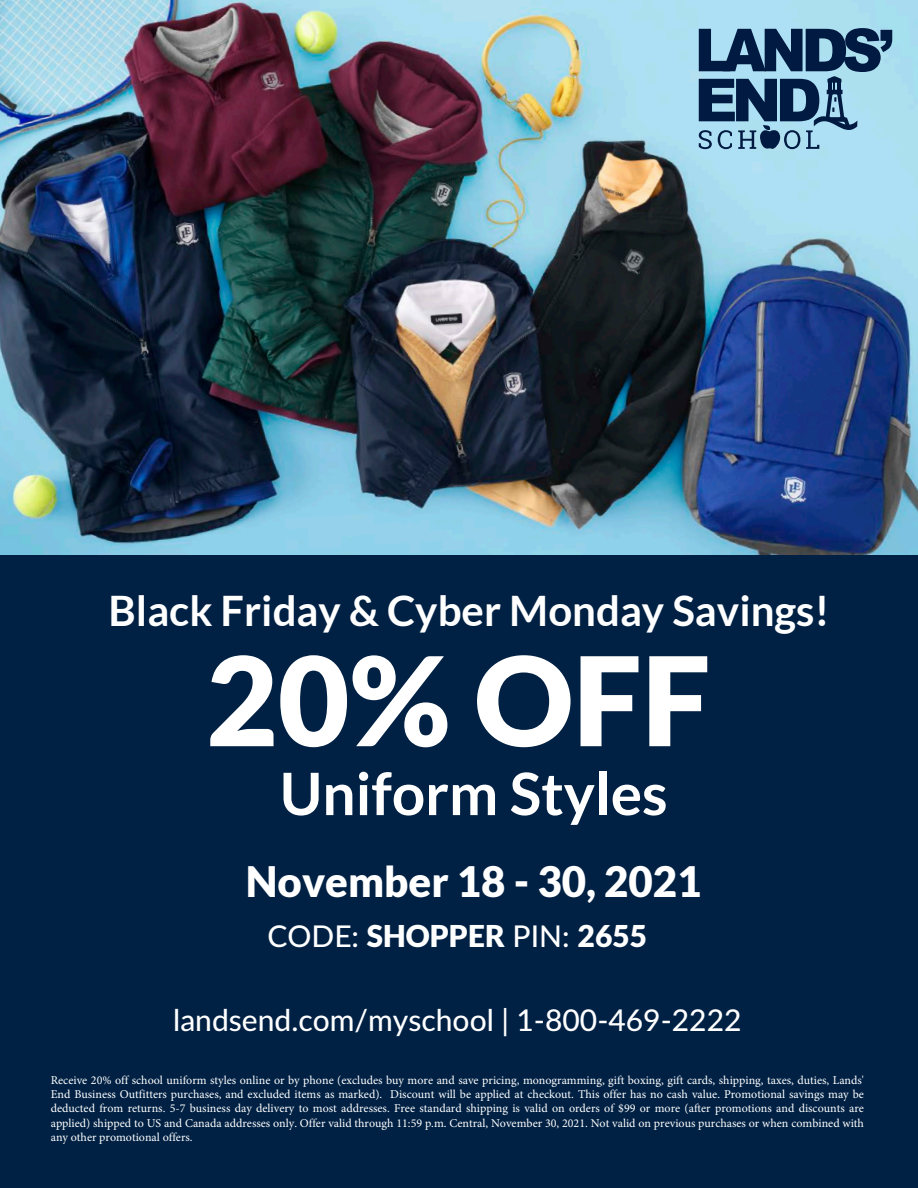
<style>
.page{position:relative;width:918px;height:1188px;background:#fff}
.page>*{position:absolute;margin:0;border:0;box-sizing:border-box;transform-origin:0 0}
.t1{font:900 123.45px "Lato";color:#fff}
.t2{font:700 58.5px "Lato";color:#fff}
.t3{font:700 42px "Lato";color:#fff}
.t4{font:900 42px "Lato";color:#fff}
.t5{font:500 30px "Lato";color:#fff}
.t6{font:900 30px "Lato";color:#fff}
.t7{font:12px/14.4px "Minion Pro";color:#fff;text-align:justify}
.s1{font-weight:500}
</style>
<div class="page">
<img style="left:0;top:0;width:918px;height:555px">
<div style="left:0;top:555px;width:918px;height:633px;background:#002144"></div>
<svg style="left:699px;top:28px;width:193px;height:122px;background:#5d85a1"></svg>
<p class="t3" style="left:109px;top:587px;width:723px">Black Friday &amp; Cyber Monday Savings!</p>
<p class="t1" style="left:206px;top:629px;width:506px">20% OFF</p>
<p class="t2" style="left:280px;top:760px;width:389px">Uniform Styles</p>
<p class="t4" style="left:246px;top:857px;width:457px">November 18 - 30, 2021</p>
<p class="t6" style="left:268px;top:919px;width:381px"><span class="s1">CODE:</span> SHOPPER <span class="s1">PIN:</span> 2655</p>
<p class="t5" style="left:173px;top:998px;width:570px">landsend.com/myschool | 1-800-469-2222</p>
<p class="t7" style="left:51px;top:1073px;width:815px">Receive 20% off school uniform styles online or by phone (excludes buy more and save pricing, monogramming, gift boxing, gift cards, shipping, taxes, duties, Lands' End Business Outfitters purchases, and excluded items as marked). Discount will be applied at checkout. This offer has no cash value. Promotional savings may be deducted from returns. 5-7 business day delivery to most addresses. Free standard shipping is valid on orders of $99 or more (after promotions and discounts are applied) shipped to US and Canada addresses only. Offer valid through 11:59 p.m. Central, November 30, 2021. Not valid on previous purchases or when combined with any other promotional offers.</p>
</div>
